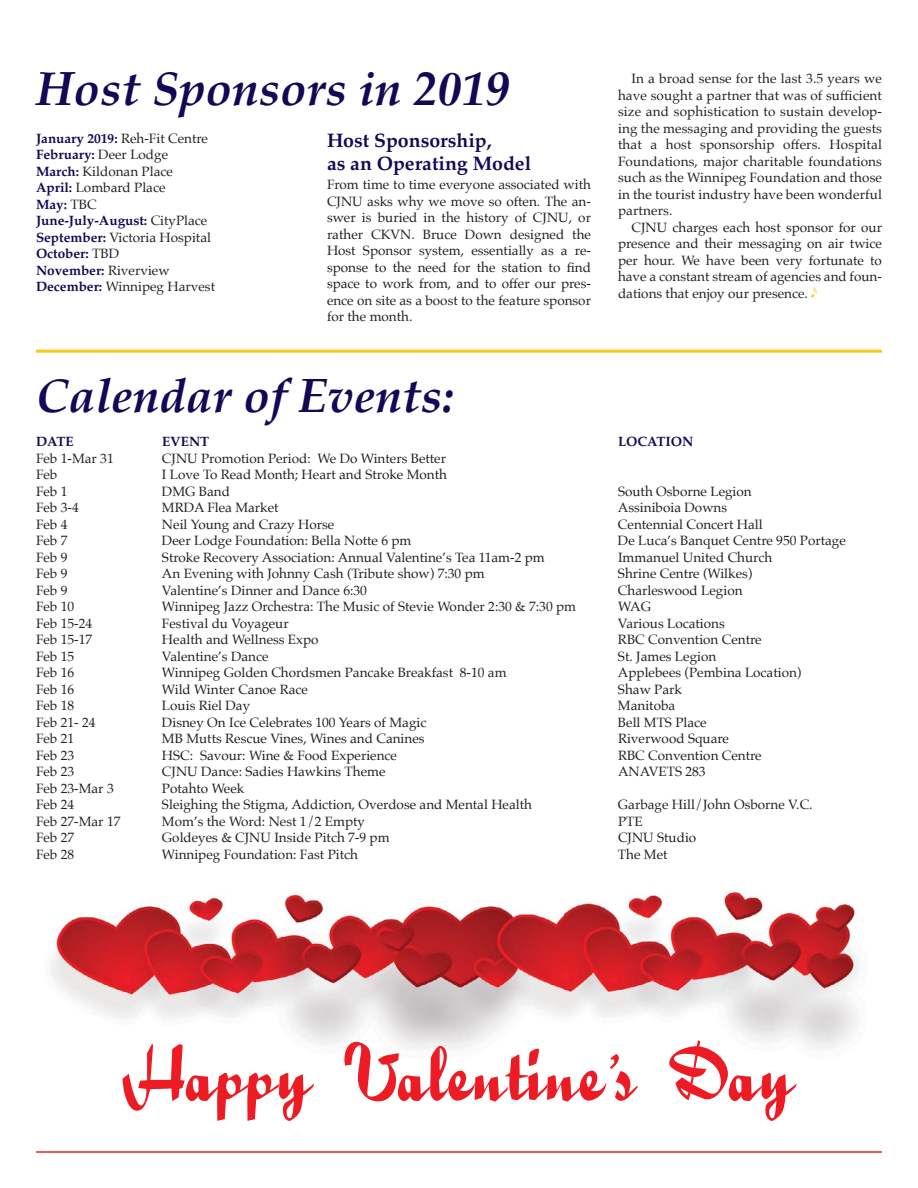
<style>
.page{position:relative;width:918px;height:1188px;background:#fff}
.page>*{position:absolute;margin:0;border:0;box-sizing:border-box;transform-origin:0 0}
.t1{font:81px "Bailey";color:#ed1c24}
.t2{font:italic 700 48px "Palatino";color:#140856}
.t3{font:700 19.5px/22.5px "Palatino";color:#140856}
.t4{font:13.5px/16.5px "Palatino";color:#231f20;text-align:justify}
.t5{font:700 13.5px "Palatino";color:#140856}
.s1{font-weight:700;color:#140856}
.s2{font-family:"Sonata";font-size:10.5px;color:#f6cb11}
</style>
<div class="page">
<img style="left:51px;top:891px;width:808px;height:158px">
<hr style="left:36px;top:350px;width:846px;height:3px;background:#f6cb11">
<hr style="left:36px;top:1151px;width:846px;height:2px;background:#ed1c24">
<h2 class="t2" style="left:36px;top:66px;width:475px">Host Sponsors in 2019</h2>
<p class="t4" style="left:36px;top:131px;width:181px;text-align:left"><span class="s1">January 2019:</span> Reh-Fit Centre<br><span class="s1">February:</span> Deer Lodge<br><span class="s1">March:</span> Kildonan Place<br><span class="s1">April:</span> Lombard Place<br><span class="s1">May:</span> TBC<br><span class="s1">June-July-August:</span> CityPlace<br><span class="s1">September:</span> Victoria Hospital<br><span class="s1">October:</span> TBD<br><span class="s1">November:</span> Riverview<br><span class="s1">December:</span> Winnipeg Harvest</p>
<h3 class="t3" style="left:327px;top:131px;width:206px">Host Sponsorship,<br>as an Operating Model</h3>
<p class="t4" style="left:327px;top:178px;width:266px">From time to time everyone associated with CJNU asks why we move so often. The an&shy;swer is buried in the history of CJNU, or rather CKVN. Bruce Down designed the Host Sponsor system, essentially as a re&shy;sponse to the need for the station to find space to work from, and to offer our pres&shy;ence on site as a boost to the feature sponsor for the month.</p>
<p class="t4" style="left:618px;top:71px;width:266px;text-indent:14px">In a broad sense for the last 3.5 years we have sought a partner that was of sufficient size and sophistication to sustain develop&shy;ing the messaging and providing the guests that a host sponsorship offers. Hospital Foundations, major charitable foundations such as the Winnipeg Foundation and those in the tourist industry have been wonderful partners.</p>
<p class="t4" style="left:618px;top:220px;width:266px;text-indent:14px">CJNU charges each host sponsor for our presence and their messaging on air twice per hour. We have been very fortunate to have a constant stream of agencies and foun&shy;dations that enjoy our presence. <span class="s2">-</span></p>
<h2 class="t2" style="left:36px;top:372px;width:420px">Calendar of Events:</h2>
<p class="t5" style="left:36px;top:435px;width:39px">DATE</p>
<p class="t5" style="left:162px;top:435px;width:49px">EVENT</p>
<p class="t5" style="left:618px;top:435px;width:77px">LOCATION</p>
<p class="t4" style="left:36px;top:451px;width:79px">Feb 1-Mar 31</p>
<p class="t4" style="left:162px;top:451px;width:286px">CJNU Promotion Period: We Do Winters Better</p>
<p class="t4" style="left:36px;top:467px;width:23px">Feb</p>
<p class="t4" style="left:162px;top:467px;width:287px">I Love To Read Month; Heart and Stroke Month</p>
<p class="t4" style="left:36px;top:484px;width:33px">Feb 1</p>
<p class="t4" style="left:162px;top:484px;width:69px">DMG Band</p>
<p class="t4" style="left:618px;top:484px;width:135px">South Osborne Legion</p>
<p class="t4" style="left:36px;top:500px;width:44px">Feb 3-4</p>
<p class="t4" style="left:162px;top:500px;width:118px">MRDA Flea Market</p>
<p class="t4" style="left:618px;top:500px;width:111px">Assiniboia Downs</p>
<p class="t4" style="left:36px;top:517px;width:33px">Feb 4</p>
<p class="t4" style="left:162px;top:517px;width:174px">Neil Young and Crazy Horse</p>
<p class="t4" style="left:618px;top:517px;width:146px">Centennial Concert Hall</p>
<p class="t4" style="left:36px;top:533px;width:33px">Feb 7</p>
<p class="t4" style="left:162px;top:533px;width:251px">Deer Lodge Foundation: Bella Notte 6 pm</p>
<p class="t4" style="left:618px;top:533px;width:229px">De Luca’s Banquet Centre 950 Portage</p>
<p class="t4" style="left:36px;top:550px;width:33px">Feb 9</p>
<p class="t4" style="left:162px;top:550px;width:384px">Stroke Recovery Association: Annual Valentine’s Tea 11am-2 pm</p>
<p class="t4" style="left:618px;top:550px;width:156px">Immanuel United Church</p>
<p class="t4" style="left:36px;top:566px;width:33px">Feb 9</p>
<p class="t4" style="left:162px;top:566px;width:324px">An Evening with Johnny Cash (Tribute show) 7:30 pm</p>
<p class="t4" style="left:618px;top:566px;width:136px">Shrine Centre (Wilkes)</p>
<p class="t4" style="left:36px;top:583px;width:33px">Feb 9</p>
<p class="t4" style="left:162px;top:583px;width:207px">Valentine’s Dinner and Dance 6:30</p>
<p class="t4" style="left:618px;top:583px;width:126px">Charleswood Legion</p>
<p class="t4" style="left:36px;top:599px;width:40px">Feb 10</p>
<p class="t4" style="left:162px;top:599px;width:416px">Winnipeg Jazz Orchestra: The Music of Stevie Wonder 2:30 &amp; 7:30 pm</p>
<p class="t4" style="left:618px;top:599px;width:35px">WAG</p>
<p class="t4" style="left:36px;top:616px;width:58px">Feb 15-24</p>
<p class="t4" style="left:162px;top:616px;width:128px">Festival du Voyageur</p>
<p class="t4" style="left:618px;top:616px;width:108px">Various Locations</p>
<p class="t4" style="left:36px;top:632px;width:58px">Feb 15-17</p>
<p class="t4" style="left:162px;top:632px;width:158px">Health and Wellness Expo</p>
<p class="t4" style="left:618px;top:632px;width:145px">RBC Convention Centre</p>
<p class="t4" style="left:36px;top:649px;width:40px">Feb 15</p>
<p class="t4" style="left:162px;top:649px;width:108px">Valentine’s Dance</p>
<p class="t4" style="left:618px;top:649px;width:100px">St. James Legion</p>
<p class="t4" style="left:36px;top:665px;width:40px">Feb 16</p>
<p class="t4" style="left:162px;top:665px;width:346px">Winnipeg Golden Chordsmen Pancake Breakfast 8-10 am</p>
<p class="t4" style="left:618px;top:665px;width:185px">Applebees (Pembina Location)</p>
<p class="t4" style="left:36px;top:682px;width:40px">Feb 16</p>
<p class="t4" style="left:162px;top:682px;width:147px">Wild Winter Canoe Race</p>
<p class="t4" style="left:618px;top:682px;width:66px">Shaw Park</p>
<p class="t4" style="left:36px;top:698px;width:40px">Feb 18</p>
<p class="t4" style="left:162px;top:698px;width:90px">Louis Riel Day</p>
<p class="t4" style="left:618px;top:698px;width:59px">Manitoba</p>
<p class="t4" style="left:36px;top:715px;width:61px">Feb 21- 24</p>
<p class="t4" style="left:162px;top:715px;width:266px">Disney On Ice Celebrates 100 Years of Magic</p>
<p class="t4" style="left:618px;top:715px;width:90px">Bell MTS Place</p>
<p class="t4" style="left:36px;top:731px;width:40px">Feb 21</p>
<p class="t4" style="left:162px;top:731px;width:264px">MB Mutts Rescue Vines, Wines and Canines</p>
<p class="t4" style="left:618px;top:731px;width:113px">Riverwood Square</p>
<p class="t4" style="left:36px;top:748px;width:40px">Feb 23</p>
<p class="t4" style="left:162px;top:748px;width:237px">HSC: Savour: Wine &amp; Food Experience</p>
<p class="t4" style="left:618px;top:748px;width:145px">RBC Convention Centre</p>
<p class="t4" style="left:36px;top:764px;width:40px">Feb 23</p>
<p class="t4" style="left:162px;top:764px;width:225px">CJNU Dance: Sadies Hawkins Theme</p>
<p class="t4" style="left:618px;top:764px;width:89px">ANAVETS 283</p>
<p class="t4" style="left:36px;top:781px;width:79px">Feb 23-Mar 3</p>
<p class="t4" style="left:162px;top:781px;width:84px">Potahto Week</p>
<p class="t4" style="left:36px;top:797px;width:40px">Feb 24</p>
<p class="t4" style="left:162px;top:797px;width:372px">Sleighing the Stigma, Addiction, Overdose and Mental Health</p>
<p class="t4" style="left:618px;top:797px;width:196px">Garbage Hill/John Osborne V.C.</p>
<p class="t4" style="left:36px;top:814px;width:86px">Feb 27-Mar 17</p>
<p class="t4" style="left:162px;top:814px;width:205px">Mom’s the Word: Nest 1/2 Empty</p>
<p class="t4" style="left:618px;top:814px;width:26px">PTE</p>
<p class="t4" style="left:36px;top:830px;width:40px">Feb 27</p>
<p class="t4" style="left:162px;top:830px;width:229px">Goldeyes &amp; CJNU Inside Pitch 7-9 pm</p>
<p class="t4" style="left:618px;top:830px;width:80px">CJNU Studio</p>
<p class="t4" style="left:36px;top:847px;width:40px">Feb 28</p>
<p class="t4" style="left:162px;top:847px;width:198px">Winnipeg Foundation: Fast Pitch</p>
<p class="t4" style="left:618px;top:847px;width:51px">The Met</p>
<h1 class="t1" style="left:122px;top:1042px;width:675px">Happy Valentine’s Day</h1>
</div>
